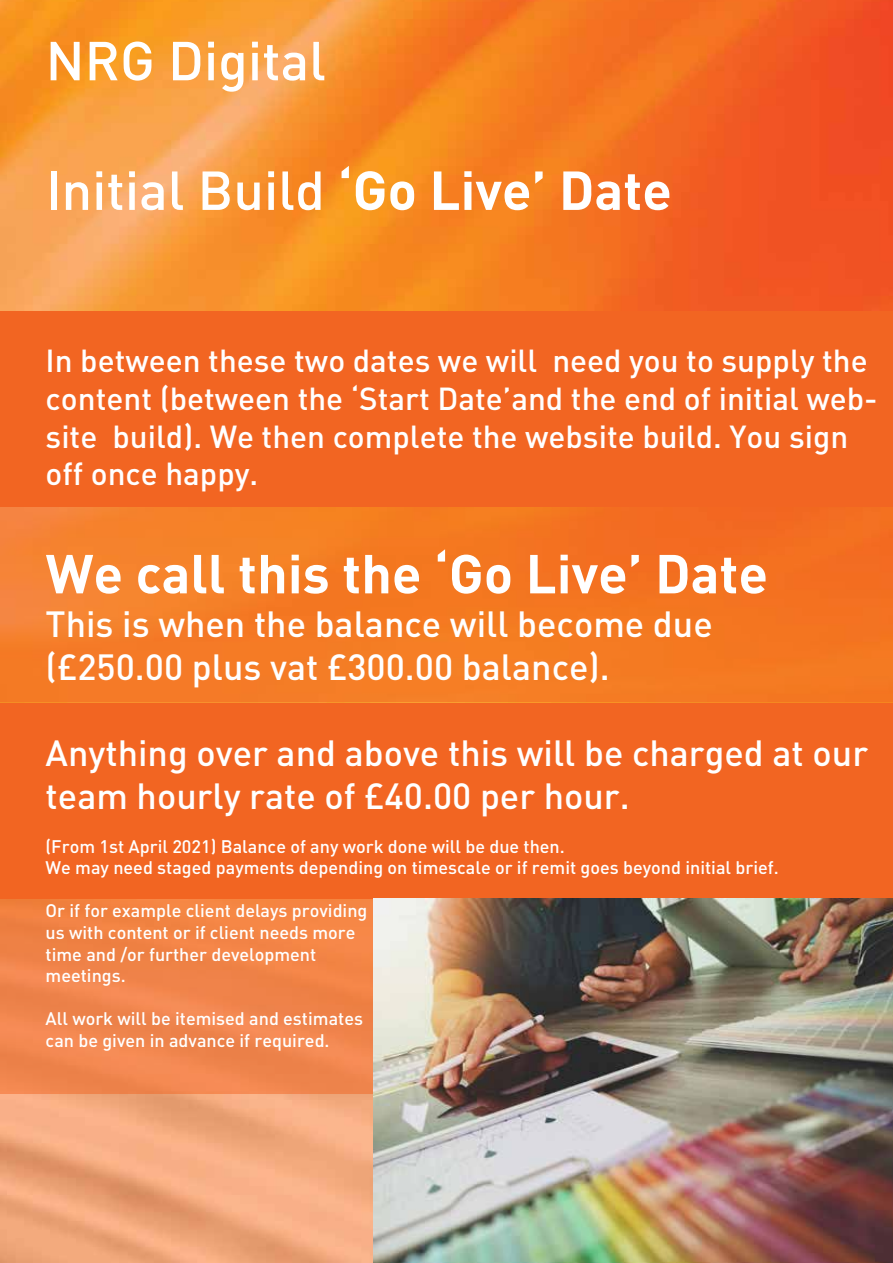
<style>
.page{position:relative;width:893px;height:1263px;background:#fff}
.page>*{position:absolute;margin:0;border:0;box-sizing:border-box;transform-origin:0 0}
.t1{font:500 54px "DIN";color:#fff}
.t2{font:700 54px "DIN";color:#fff}
.t3{font:500 36px/43.2px "DIN";color:#fff}
.t4{font:500 31.5px/37.8px "DIN";color:#fff}
.t5{font:500 18px/21.6px "DIN";color:#fff}
.s1{font-weight:700}
</style>
<div class="page">
<img style="left:0;top:0;width:893px;height:1263px">
<div style="left:0;top:312px;width:893px;height:195px;background:#f26522"></div>
<div style="left:0;top:507px;width:893px;height:195px;background:linear-gradient(to right,#f5832c,#f3701d)"></div>
<div style="left:0;top:703px;width:893px;height:196px;background:#f26522"></div>
<div style="left:0;top:898px;width:893px;height:196px;background:linear-gradient(to bottom,#f38342,#f08652)"></div>
<img style="left:374px;top:899px;width:519px;height:364px">
<h1 class="t1" style="left:46px;top:26px;width:282px">NRG Digital</h1>
<h1 class="t1" style="left:46px;top:156px;width:628px">Initial Build <span class="s1">‘Go Live’ Date</span></h1>
<h3 class="t4" style="left:46px;top:341px;width:833px">In between these two dates we will need you to supply the content (between the ‘Start Date’and the end of initial web&shy;site build). We then complete the website build. You sign off once happy.</h3>
<h1 class="t2" style="left:46px;top:538px;width:724px">We call this the ‘Go Live’ Date</h1>
<h2 class="t3" style="left:46px;top:601px;width:669px">This is when the balance will become due (£250.00 plus vat £300.00 balance).</h2>
<h2 class="t3" style="left:46px;top:730px;width:824px">Anything over and above this will be charged at our team hourly rate of £40.00 per hour.</h2>
<p class="t5" style="left:46px;top:835px;width:735px">(From 1st April 2021) Balance of any work done will be due then.<br>We may need staged payments depending on timescale or if remit goes beyond initial brief.</p>
<p class="t5" style="left:46px;top:899px;width:323px">Or if for example client delays providing us with content or if client needs more time and /or further development meetings.</p>
<p class="t5" style="left:46px;top:1007px;width:319px">All work will be itemised and estimates can be given in advance if required.</p>
</div>
